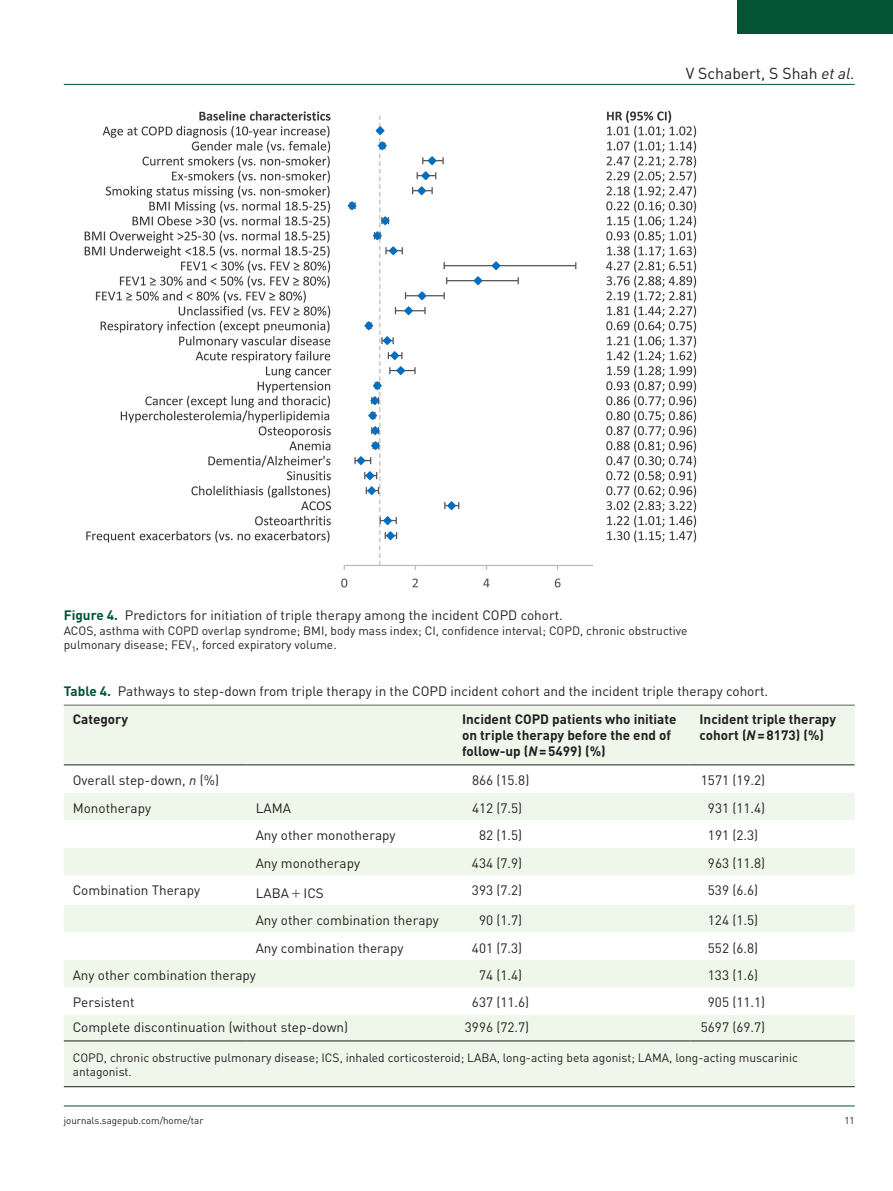
<style>
.page{position:relative;width:893px;height:1191px;background:#fff}
.page>*{position:absolute;margin:0;border:0;box-sizing:border-box;transform-origin:0 0}
.t1{font:15.75px "DIN";color:#231f20}
.t2{font:13.5px/28.5px "DIN";color:#231f20}
.t3{font:700 13.5px/15.8px "DIN";color:#231f20}
.t4{font:12px/14.2px "DIN";color:#231f20}
.t5{font:9.75px "DIN";color:#231f20}
.s1{font-style:italic}
.s2{font-weight:700;color:#015436}
.s3{font-weight:700}
</style>
<div class="page">
<hr style="left:64px;top:84px;width:791px;height:1px;background:#015436">
<hr style="left:64px;top:1105px;width:791px;height:1px;background:#015436">
<div style="left:738px;top:0;width:155px;height:34px;background:#015436"></div>
<img style="left:84px;top:110px;width:613px;height:478px">
<div style="left:64px;top:1040px;width:791px;height:47px;background:#eff7ea"></div>
<hr style="left:64px;top:1086px;width:791px;height:1px;background:#231f20">
<div style="left:64px;top:705px;width:791px;height:335px;background:#eff7ea"></div>
<svg style="left:64px;top:765px;width:791px;height:250px"></svg>
<hr style="left:247px;top:764px;width:206px;height:1px;background:#231f20">
<hr style="left:64px;top:764px;width:183px;height:1px;background:#231f20">
<hr style="left:453px;top:764px;width:237px;height:1px;background:#231f20">
<hr style="left:690px;top:764px;width:165px;height:1px;background:#231f20">
<hr style="left:64px;top:1040px;width:183px;height:1px;background:#231f20">
<hr style="left:247px;top:1040px;width:206px;height:1px;background:#231f20">
<hr style="left:453px;top:1040px;width:237px;height:1px;background:#231f20">
<hr style="left:690px;top:1040px;width:165px;height:1px;background:#231f20">
<svg style="left:292px;top:889px;width:8px;height:8px"></svg>
<p class="t1" style="left:686px;top:63px;width:170px">V Schabert, S Shah <span class="s1">et al.</span></p>
<p class="t2" style="left:64px;top:601px;width:501px"><span class="s2">Figure 4.</span> Predictors for initiation of triple therapy among the incident COPD cohort.</p>
<p class="t4" style="left:64px;top:623px;width:625px">ACOS, asthma with COPD overlap syndrome; BMI, body mass index; CI, confidence interval; COPD, chronic obstructive pulmonary disease; FEV<sub>1</sub>, forced expiratory volume.</p>
<p class="t2" style="left:73px;top:676px;width:697px;text-indent:-9px"><span class="s2">Table 4.</span> Pathways to step-down from triple therapy in the COPD incident cohort and the incident triple therapy cohort.<br><span class="s3">Category</span></p>
<p class="t3" style="left:462px;top:711px;width:216px">Incident COPD patients who initiate on triple therapy before the end of follow-up (<span class="s1">N</span>=5499) (%)</p>
<p class="t3" style="left:699px;top:711px;width:138px">Incident triple therapy cohort (<span class="s1">N</span>=8173) (%)</p>
<p class="t2" style="left:73px;top:766px;width:148px">Overall step-down, <span class="s1">n</span> (%)</p>
<p class="t2" style="left:472px;top:766px;width:59px">866 (15.8)</p>
<p class="t2" style="left:701px;top:766px;width:66px">1571 (19.2)</p>
<p class="t2" style="left:73px;top:793px;width:80px">Monotherapy</p>
<p class="t2" style="left:256px;top:793px;width:37px">LAMA</p>
<p class="t2" style="left:472px;top:793px;width:52px">412 (7.5)</p>
<p class="t2" style="left:708px;top:793px;width:59px">931 (11.4)</p>
<p class="t2" style="left:256px;top:821px;width:141px">Any other monotherapy</p>
<p class="t2" style="left:479px;top:821px;width:45px">82 (1.5)</p>
<p class="t2" style="left:708px;top:821px;width:52px">191 (2.3)</p>
<p class="t2" style="left:256px;top:848px;width:106px">Any monotherapy</p>
<p class="t2" style="left:472px;top:848px;width:52px">434 (7.9)</p>
<p class="t2" style="left:708px;top:848px;width:59px">963 (11.8)</p>
<p class="t2" style="left:73px;top:876px;width:129px">Combination Therapy</p>
<p class="t2" style="left:256px;top:878px;width:70px">LABA ICS</p>
<p class="t2" style="left:472px;top:876px;width:52px">393 (7.2)</p>
<p class="t2" style="left:708px;top:876px;width:52px">539 (6.6)</p>
<p class="t2" style="left:256px;top:905px;width:185px">Any other combination therapy</p>
<p class="t2" style="left:479px;top:905px;width:45px">90 (1.7)</p>
<p class="t2" style="left:708px;top:905px;width:52px">124 (1.5)</p>
<p class="t2" style="left:256px;top:933px;width:149px">Any combination therapy</p>
<p class="t2" style="left:472px;top:933px;width:52px">401 (7.3)</p>
<p class="t2" style="left:708px;top:933px;width:52px">552 (6.8)</p>
<p class="t2" style="left:73px;top:960px;width:185px">Any other combination therapy</p>
<p class="t2" style="left:479px;top:960px;width:45px">74 (1.4)</p>
<p class="t2" style="left:708px;top:960px;width:52px">133 (1.6)</p>
<p class="t2" style="left:73px;top:988px;width:63px">Persistent</p>
<p class="t2" style="left:472px;top:988px;width:59px">637 (11.6)</p>
<p class="t2" style="left:708px;top:988px;width:59px">905 (11.1)</p>
<p class="t2" style="left:73px;top:1012px;width:277px">Complete discontinuation (without step-down)</p>
<p class="t2" style="left:465px;top:1012px;width:66px">3996 (72.7)</p>
<p class="t2" style="left:701px;top:1012px;width:66px">5697 (69.7)</p>
<p class="t4" style="left:73px;top:1049px;width:727px">COPD, chronic obstructive pulmonary disease; ICS, inhaled corticosteroid; LABA, long-acting beta agonist; LAMA, long-acting muscarinic antagonist.</p>
<p class="t5" style="left:64px;top:1114px;width:141px">journals.sagepub.com/home/tar</p>
<p class="t5" style="left:844px;top:1114px;width:12px">11</p>
</div>
